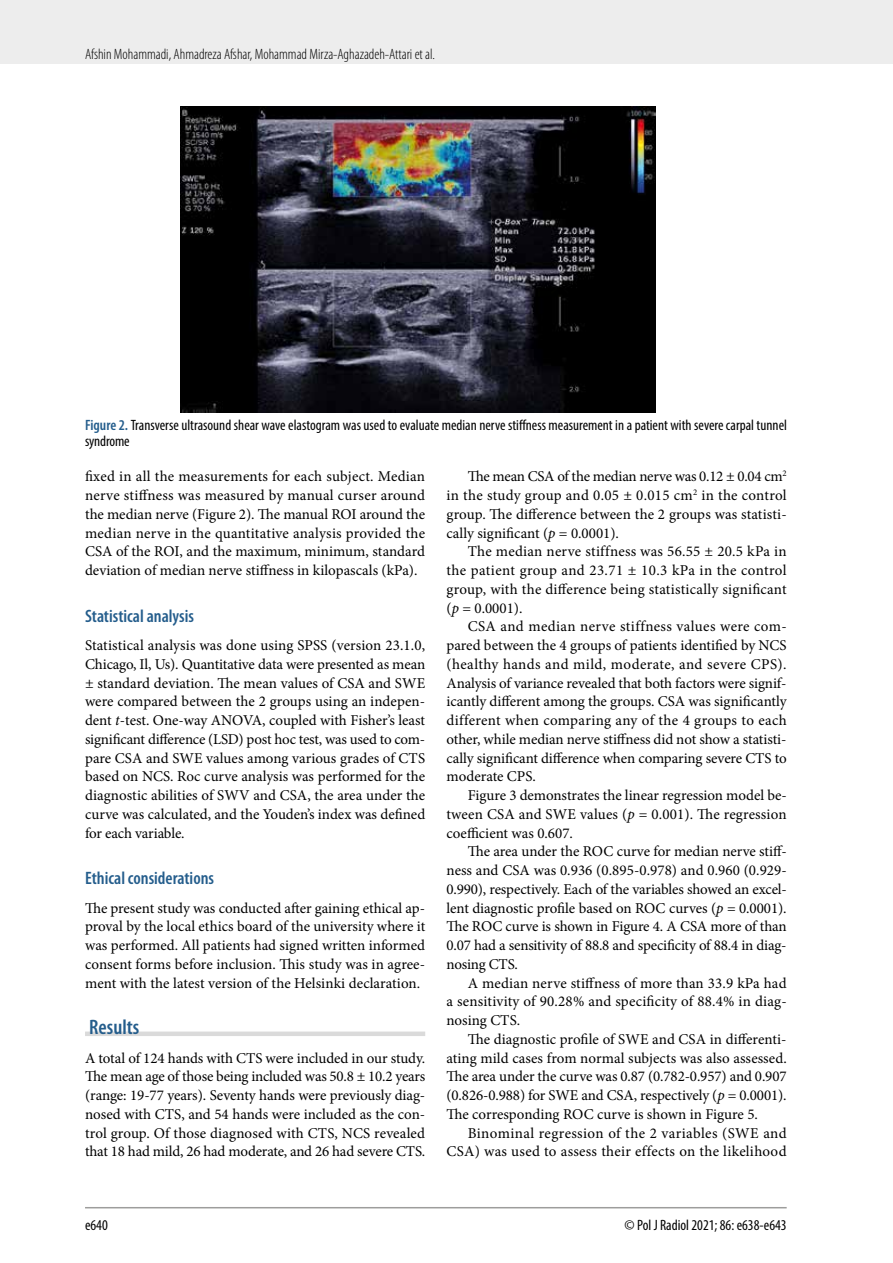
<style>
.page{position:relative;width:893px;height:1263px;background:#fff}
.page>*{position:absolute;margin:0;border:0;box-sizing:border-box;transform-origin:0 0}
.t1{font:600 condensed 21px "Myriad Pro";color:#245d8c}
.t2{font:600 condensed 18px "Myriad Pro";color:#245d8c}
.t3{font:15px/18.8px "Minion Pro";color:#000;text-align:justify}
.t4{font:condensed 15px/16.5px "Myriad Pro";color:#000}
.t5{font:15px/18.8px "Minion Pro";letter-spacing:.02em;color:#000;text-align:right}
.t6{font:300 condensed 15px "Myriad Pro";color:#000}
.s1{font-weight:600;color:#245d8c}
.s2{font-style:italic}
</style>
<div class="page">
<div style="left:0;top:0;width:893px;height:64px;background:#ededed"></div>
<hr style="left:85px;top:1207px;width:702px;height:1px;background:#9d9d9c">
<div style="left:85px;top:1031px;width:340px;height:5px;background:#dadada"></div>
<img style="left:180px;top:106px;width:476px;height:306px">
<p class="t6" style="left:85px;top:45px;width:352px">Afshin Mohammadi, Ahmadreza Afshar, Mohammad Mirza-Aghazadeh-Attari et al.</p>
<p class="t4" style="left:85px;top:416px;width:703px"><span class="s1">Figure 2.</span> Transverse ultrasound shear wave elastogram was used to evaluate median nerve stiffness measurement in a patient with severe carpal tunnel syndrome</p>
<p class="t3" style="left:85px;top:467px;width:342px">fixed in all the measurements for each subject. Median nerve stiffness was measured by manual curser around the median nerve (Figure 2). The manual ROI around the median nerve in the quantitative analysis provided the CSA of the ROI, and the maximum, minimum, standard deviation of median nerve stiffness in kilopascals (kPa).</p>
<p class="t2" style="left:85px;top:604px;width:110px">Statistical analysis</p>
<p class="t3" style="left:85px;top:636px;width:342px">Statistical analysis was done using SPSS (version 23.1.0, Chicago, Il, Us). Quantitative data were presented as mean ± standard deviation. The mean values of CSA and SWE were compared between the 2 groups using an indepen&shy;dent <span class="s2">t</span>-test. One-way ANOVA, coupled with Fisher’s least significant difference (LSD) post hoc test, was used to com&shy;pare CSA and SWE values among various grades of CTS based on NCS. Roc curve analysis was performed for the diagnostic abilities of SWV and CSA, the area under the curve was calculated, and the Youden’s index was defined for each variable.</p>
<p class="t2" style="left:85px;top:867px;width:131px">Ethical considerations</p>
<p class="t3" style="left:85px;top:898px;width:342px">The present study was conducted after gaining ethical ap&shy;proval by the local ethics board of the university where it was performed. All patients had signed written informed consent forms before inclusion. This study was in agree&shy;ment with the latest version of the Helsinki declaration.</p>
<h1 class="t1" style="left:89px;top:1014px;width:51px">Results</h1>
<p class="t3" style="left:85px;top:1048px;width:342px">A total of 124 hands with CTS were included in our study.<br>The mean age of those being included was 50.8 ± 10.2 years (range: 19-77 years). Seventy hands were previously diag&shy;nosed with CTS, and 54 hands were included as the con&shy;trol group. Of those diagnosed with CTS, NCS revealed that 18 had mild, 26 had moderate, and 26 had severe CTS.</p>
<p class="t3" style="left:446px;top:467px;width:342px;text-indent:21px">The mean CSA of the median nerve was 0.12 ± 0.04 cm<sup>2 </sup>in the study group and 0.05 ± 0.015 cm<sup>2</sup> in the control group. The difference between the 2 groups was statisti&shy;cally significant (<span class="s2">p</span> = 0.0001).</p>
<p class="t3" style="left:446px;top:542px;width:342px;text-indent:21px">The median nerve stiffness was 56.55 ± 20.5 kPa in the patient group and 23.71 ± 10.3 kPa in the control group, with the difference being statistically significant (<span class="s2">p</span> = 0.0001).</p>
<p class="t3" style="left:446px;top:617px;width:342px;text-indent:21px">CSA and median nerve stiffness values were com&shy;pared between the 4 groups of patients identified by NCS (healthy hands and mild, moderate, and severe CPS).<br>Analysis of variance revealed that both factors were signif&shy;icantly different among the groups. CSA was significantly different when comparing any of the 4 groups to each other, while median nerve stiffness did not show a statisti&shy;cally significant difference when comparing severe CTS to moderate CPS.</p>
<p class="t3" style="left:446px;top:786px;width:342px;text-indent:21px">Figure 3 demonstrates the linear regression model be&shy;tween CSA and SWE values (<span class="s2">p</span> = 0.001). The regression coefficient was 0.607.</p>
<p class="t3" style="left:446px;top:842px;width:342px;text-indent:21px">The area under the ROC curve for median nerve stiff&shy;ness and CSA was 0.936 (0.895-0.978) and 0.960 (0.929- 0.990), respectively. Each of the variables showed an excel&shy;lent diagnostic profile based on ROC curves (<span class="s2">p</span> = 0.0001).<br>The ROC curve is shown in Figure 4. A CSA more of than 0.07 had a sensitivity of 88.8 and specificity of 88.4 in diag&shy;nosing CTS.</p>
<p class="t3" style="left:446px;top:973px;width:342px;text-indent:21px">A median nerve stiffness of more than 33.9 kPa had a sensitivity of 90.28% and specificity of 88.4% in diag&shy;nosing CTS.</p>
<p class="t3" style="left:446px;top:1030px;width:342px;text-indent:21px">The diagnostic profile of SWE and CSA in differenti&shy;ating mild cases from normal subjects was also assessed.<br>The area under the curve was 0.87 (0.782-0.957) and 0.907 (0.826-0.988) for SWE and CSA, respectively (<span class="s2">p</span> = 0.0001).<br>The corresponding ROC curve is shown in Figure 5.</p>
<p class="t5" style="left:446px;top:1123px;width:342px">Binominal regression of the 2 variables (SWE and<br>CSA) was used to assess their effects on the likelihood</p>
<p class="t4" style="left:85px;top:1216px;width:24px">e640</p>
<p class="t4" style="left:625px;top:1216px;width:164px">© Pol J Radiol 2021; 86: e638-e643</p>
</div>
